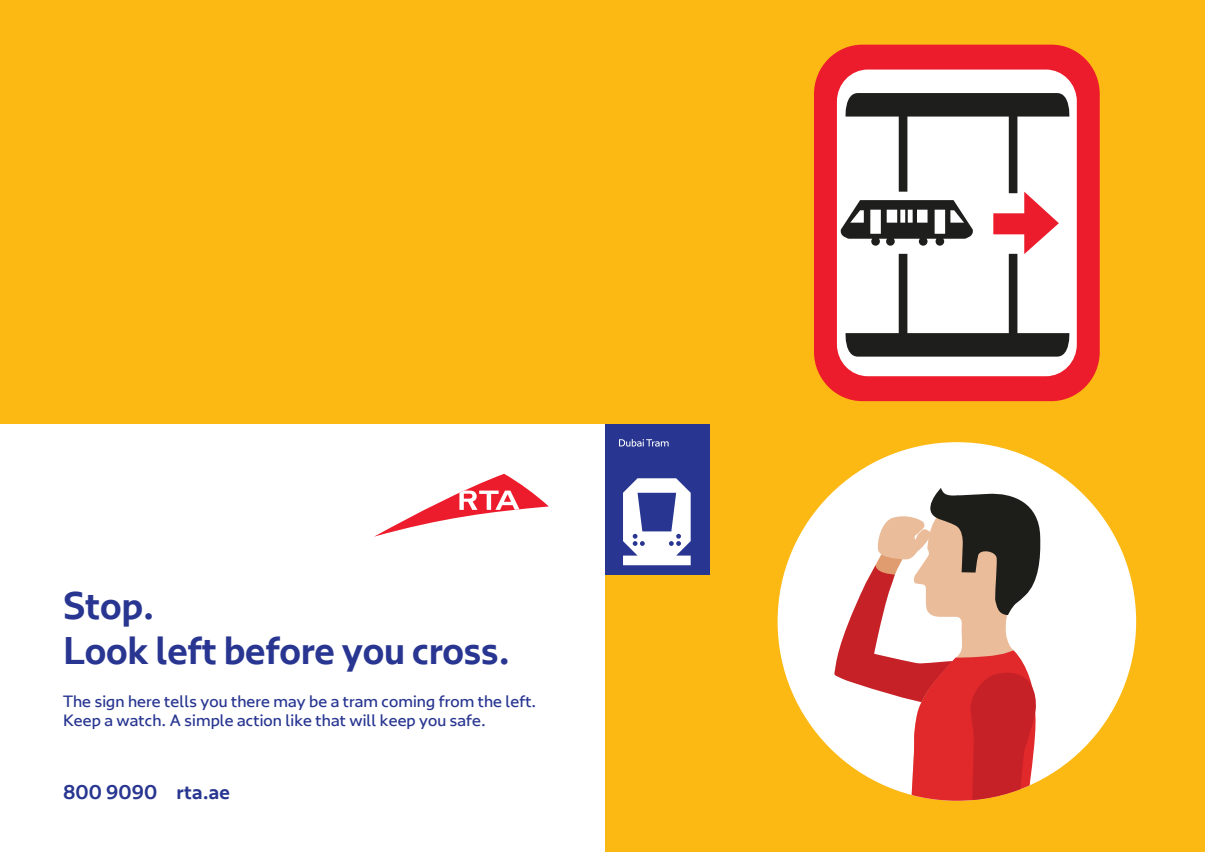
<style>
.page{position:relative;width:1205px;height:852px;background:#fff}
.page>*{position:absolute;margin:0;border:0;box-sizing:border-box;transform-origin:0 0}
.t1{font:700 37.5px/45px "RTA";letter-spacing:-.01em;color:#283691}
.t2{font:700 19.25px "RTA";letter-spacing:.005em;color:#283691}
.t3{font:16.25px/19.5px "RTA";letter-spacing:.005em;color:#283691}
</style>
<div class="page">
<div style="left:0;top:0;width:1204px;height:852px;background:#fdb913"></div>
<div style="left:603px;top:424px;width:107px;height:151px;background:#283691"></div>
<svg style="left:623px;top:478px;width:67px;height:87px"></svg>
<svg style="left:619px;top:439px;width:49px;height:7px"></svg>
<div style="left:0;top:424px;width:604px;height:428px;background:#fff"></div>
<svg style="left:375px;top:474px;width:174px;height:62px"></svg>
<div style="left:777px;top:442px;width:359px;height:358px;background:#fff;border-radius:50%"></div>
<svg style="left:814px;top:45px;width:285px;height:356px;background:#f26467"></svg>
<svg style="left:839px;top:93px;width:231px;height:263px;background:#c1bbbb"></svg>
<svg style="left:833px;top:488px;width:207px;height:312px"></svg>
<h1 class="t1" style="left:63px;top:583px;width:448px">Stop.<br>Look left before you cross.</h1>
<p class="t3" style="left:63px;top:692px;width:475px">The sign here tells you there may be a tram coming from the left.<br>Keep a watch. A simple action like that will keep you safe.</p>
<p class="t2" style="left:63px;top:780px;width:168px">800 9090 rta.ae</p>
</div>
